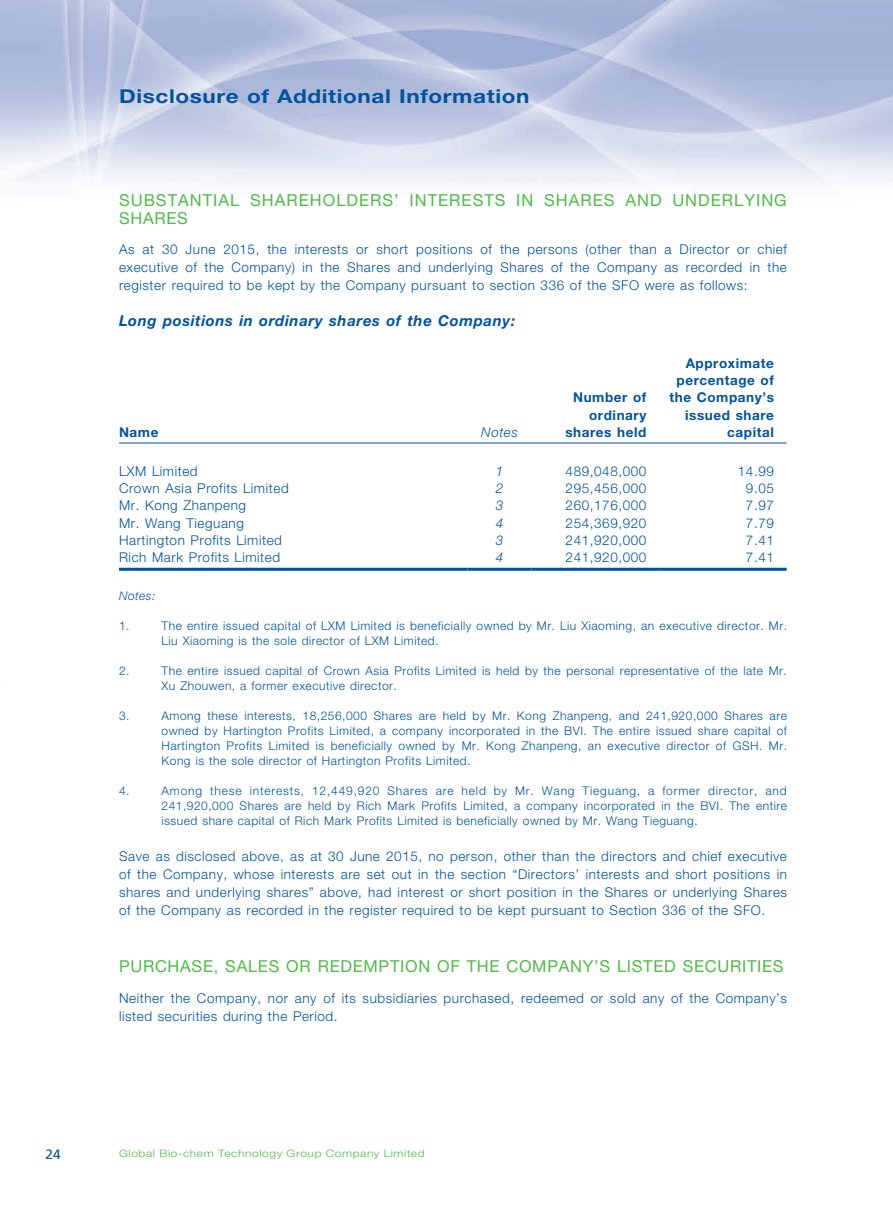
<style>
.page{position:relative;width:893px;height:1212px;background:#fff}
.page>*{position:absolute;margin:0;border:0;box-sizing:border-box;transform-origin:0 0}
.t1{font:700 19.2px "Helvetica Neue";letter-spacing:.03em;color:#01539e;scale:1.18 1}
.t2{font:16.5px/18px "Helvetica Neue";letter-spacing:.06em;color:#51b948}
.t3{font:16.5px "Helvetica Neue";letter-spacing:.04em;color:#51b948}
.t4{font:italic 700 15px "Helvetica Neue";letter-spacing:.04em;color:#01539e}
.t5{font:300 13.5px/18px "Helvetica Neue";letter-spacing:.04em;color:#01539e;text-align:justify}
.t6{font:700 13.5px/17.2px "Helvetica Neue";letter-spacing:.04em;color:#01539e;text-align:right}
.t7{font:italic 300 13.5px "Helvetica Neue";letter-spacing:.04em;color:#01539e}
.t8{font:13.5px "Frutiger";color:#01539e}
.t9{font:300 12px/15px "Helvetica Neue";letter-spacing:.04em;color:#01539e}
.t10{font:italic 300 12px "Helvetica Neue";letter-spacing:.04em;color:#01539e}
.t11{font:300 10.2px "Helvetica Neue";letter-spacing:.05em;color:#51b948;scale:1.18 1}
</style>
<div class="page">
<img style="left:0;top:0;width:893px;height:568px">
<hr style="left:119px;top:443px;width:349px;height:1px;background:#01539e">
<hr style="left:468px;top:443px;width:63px;height:1px;background:#01539e">
<hr style="left:531px;top:443px;width:128px;height:1px;background:#01539e">
<hr style="left:659px;top:443px;width:128px;height:1px;background:#01539e">
<hr style="left:119px;top:568px;width:349px;height:3px;background:#01539e">
<hr style="left:468px;top:568px;width:63px;height:3px;background:#01539e">
<hr style="left:531px;top:568px;width:128px;height:3px;background:#01539e">
<hr style="left:659px;top:568px;width:128px;height:3px;background:#01539e">
<h1 class="t1" style="left:119px;top:84px;width:349px">Disclosure of Additional Information</h1>
<p class="t2" style="left:119px;top:190px;width:669px">SUBSTANTIAL SHAREHOLDERS’ INTERESTS IN SHARES AND UNDERLYING<br>SHARES</p>
<p class="t5" style="left:119px;top:240px;width:669px">As at 30 June 2015, the interests or short positions of the persons (other than a Director or chief executive of the Company) in the Shares and underlying Shares of the Company as recorded in the register required to be kept by the Company pursuant to section 336 of the SFO were as follows:</p>
<p class="t4" style="left:119px;top:312px;width:398px">Long positions in ordinary shares of the Company:</p>
<p class="t6" style="left:119px;top:423px;width:41px">Name</p>
<p class="t7" style="left:481px;top:424px;width:38px">Notes</p>
<p class="t6" style="left:565px;top:389px;width:82px">Number of ordinary shares held</p>
<p class="t6" style="left:670px;top:354px;width:106px">Approximate percentage of the Company’s issued share capital</p>
<p class="t5" style="left:119px;top:462px;width:80px">LXM Limited</p>
<p class="t7" style="left:496px;top:463px;width:9px">1</p>
<p class="t5" style="left:566px;top:462px;width:82px">489,048,000</p>
<p class="t5" style="left:738px;top:462px;width:38px">14.99</p>
<p class="t5" style="left:119px;top:479px;width:171px">Crown Asia Profits Limited</p>
<p class="t7" style="left:496px;top:480px;width:9px">2</p>
<p class="t5" style="left:566px;top:479px;width:82px">295,456,000</p>
<p class="t5" style="left:746px;top:479px;width:29px">9.05</p>
<p class="t5" style="left:119px;top:496px;width:129px">Mr. Kong Zhanpeng</p>
<p class="t7" style="left:496px;top:498px;width:9px">3</p>
<p class="t5" style="left:566px;top:496px;width:82px">260,176,000</p>
<p class="t5" style="left:746px;top:496px;width:29px">7.97</p>
<p class="t5" style="left:119px;top:514px;width:126px">Mr. Wang Tieguang</p>
<p class="t7" style="left:496px;top:515px;width:9px">4</p>
<p class="t5" style="left:566px;top:514px;width:82px">254,369,920</p>
<p class="t5" style="left:746px;top:514px;width:29px">7.79</p>
<p class="t5" style="left:119px;top:531px;width:164px">Hartington Profits Limited</p>
<p class="t7" style="left:496px;top:532px;width:9px">3</p>
<p class="t5" style="left:566px;top:531px;width:82px">241,920,000</p>
<p class="t5" style="left:746px;top:531px;width:29px">7.41</p>
<p class="t5" style="left:119px;top:548px;width:163px">Rich Mark Profits Limited</p>
<p class="t7" style="left:496px;top:549px;width:9px">4</p>
<p class="t5" style="left:566px;top:548px;width:82px">241,920,000</p>
<p class="t5" style="left:746px;top:548px;width:29px">7.41</p>
<p class="t10" style="left:119px;top:588px;width:38px">Notes:</p>
<p class="t9" style="left:119px;top:618px;width:12px">1.</p>
<p class="t9" style="left:162px;top:618px;width:627px">The entire issued capital of LXM Limited is beneficially owned by Mr. Liu Xiaoming, an executive director. Mr.<br>Liu Xiaoming is the sole director of LXM Limited.</p>
<p class="t9" style="left:119px;top:663px;width:12px">2.</p>
<p class="t9" style="left:162px;top:663px;width:627px">The entire issued capital of Crown Asia Profits Limited is held by the personal representative of the late Mr.<br>Xu Zhouwen, a former executive director.</p>
<p class="t9" style="left:119px;top:708px;width:12px">3.</p>
<p class="t9" style="left:162px;top:708px;width:627px;text-align:justify">Among these interests, 18,256,000 Shares are held by Mr. Kong Zhanpeng, and 241,920,000 Shares are owned by Hartington Profits Limited, a company incorporated in the BVI. The entire issued share capital of Hartington Profits Limited is beneficially owned by Mr. Kong Zhanpeng, an executive director of GSH. Mr.<br>Kong is the sole director of Hartington Profits Limited.</p>
<p class="t9" style="left:119px;top:783px;width:12px">4.</p>
<p class="t9" style="left:162px;top:783px;width:627px;text-align:justify">Among these interests, 12,449,920 Shares are held by Mr. Wang Tieguang, a former director, and 241,920,000 Shares are held by Rich Mark Profits Limited, a company incorporated in the BVI. The entire issued share capital of Rich Mark Profits Limited is beneficially owned by Mr. Wang Tieguang.</p>
<p class="t5" style="left:119px;top:847px;width:669px">Save as disclosed above, as at 30 June 2015, no person, other than the directors and chief executive of the Company, whose interests are set out in the section “Directors’ interests and short positions in shares and underlying shares” above, had interest or short position in the Shares or underlying Shares of the Company as recorded in the register required to be kept pursuant to Section 336 of the SFO.</p>
<p class="t3" style="left:119px;top:956px;width:586px">PURCHASE, SALES OR REDEMPTION OF THE COMPANY’S LISTED SECURITIES</p>
<p class="t5" style="left:119px;top:989px;width:669px">Neither the Company, nor any of its subsidiaries purchased, redeemed or sold any of the Company’s listed securities during the Period.</p>
<p class="t8" style="left:45px;top:1146px;width:17px">24</p>
<p class="t11" style="left:119px;top:1147px;width:260px">Global Bio-chem Technology Group Company Limited</p>
</div>
